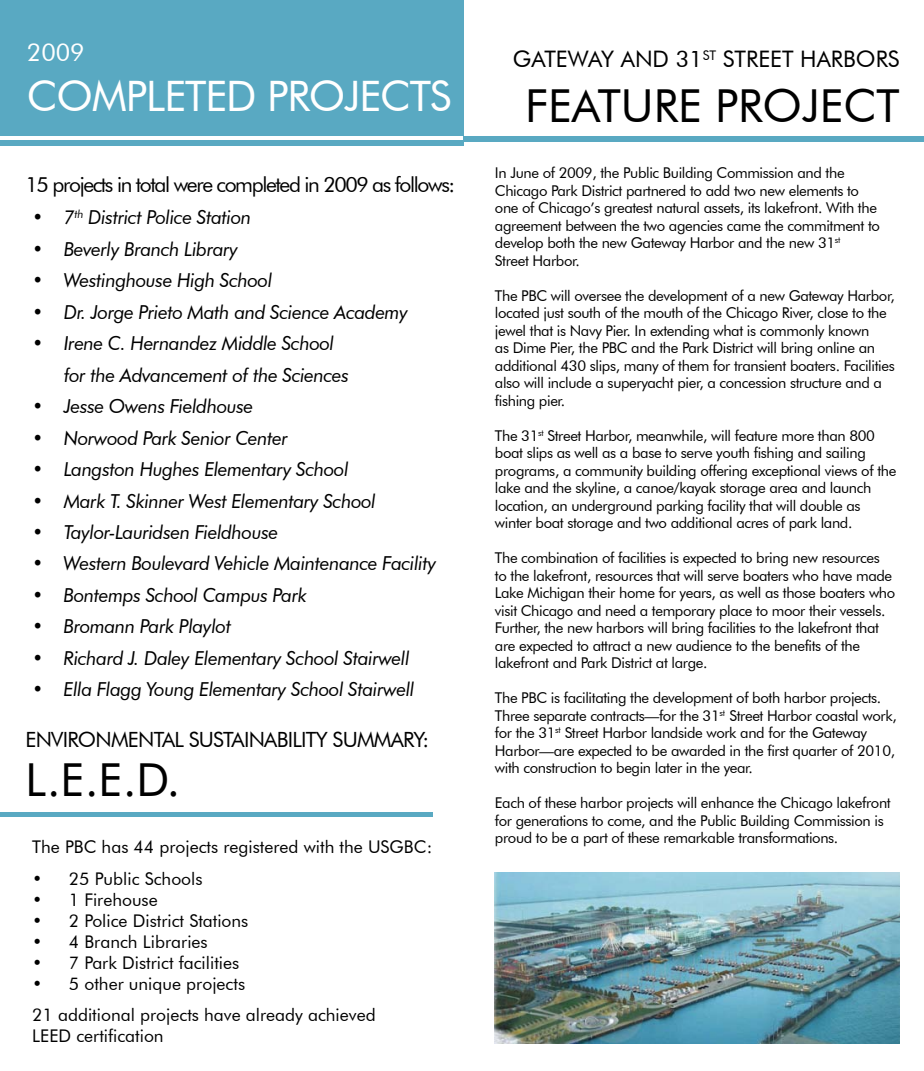
<style>
.page{position:relative;width:924px;height:1071px;background:#fff}
.page>*{position:absolute;margin:0;border:0;box-sizing:border-box;transform-origin:0 0}
.t1{font:45.5px "Futura BT";color:#000}
.t2{font:42px "Futura BT";letter-spacing:-.025em;color:#fff}
.t3{font:24.5px "Futura BT";color:#fff}
.t4{font:22.75px "Futura BT";color:#000}
.t5{font:21px "Futura BT";letter-spacing:-.065em;color:#000}
.t6{font:21px "Futura BT";letter-spacing:-.035em;color:#000}
.t7{font:italic 19.25px/31.5px "Futura BT";letter-spacing:-.025em;color:#000}
.t8{font:17.5px/31.5px "Futura BT";color:#000}
.t9{font:14.88px/17.5px "Futura BT";letter-spacing:-.025em;color:#000}
</style>
<div class="page">
<div style="left:0;top:0;width:464px;height:146px;background:#59a9c2"></div>
<hr style="left:0;top:812px;width:432px;height:4px;background:#59a9c2">
<hr style="left:0;top:136px;width:466px;height:4px;background:#fff">
<div style="left:464px;top:136px;width:460px;height:6px;background:#59a9c2"></div>
<img style="left:495px;top:872px;width:404px;height:171px">
<h3 class="t3" style="left:27px;top:37px;width:59px">2009</h3>
<h2 class="t2" style="left:27px;top:71px;width:426px">COMPLETED PROJECTS</h2>
<h3 class="t5" style="left:26px;top:172px;width:431px">15 projects in total were completed in 2009 as follows:</h3>
<p class="t7" style="left:32px;top:201px;width:220px">• 7<sup>th</sup> District Police Station</p>
<p class="t7" style="left:32px;top:233px;width:207px">• Beverly Branch Library</p>
<p class="t7" style="left:32px;top:264px;width:242px">• Westinghouse High School</p>
<p class="t7" style="left:32px;top:296px;width:377px">• Dr. Jorge Prieto Math and Science Academy</p>
<p class="t7" style="left:64px;top:327px;width:287px;text-indent:-31px">• Irene C. Hernandez Middle School for the Advancement of the Sciences</p>
<p class="t7" style="left:32px;top:390px;width:223px">• Jesse Owens Fieldhouse</p>
<p class="t7" style="left:32px;top:422px;width:257px">• Norwood Park Senior Center</p>
<p class="t7" style="left:32px;top:453px;width:318px">• Langston Hughes Elementary School</p>
<p class="t7" style="left:32px;top:485px;width:345px">• Mark T. Skinner West Elementary School</p>
<p class="t7" style="left:32px;top:516px;width:248px">• Taylor-Lauridsen Fieldhouse</p>
<p class="t7" style="left:32px;top:548px;width:406px">• Western Boulevard Vehicle Maintenance Facility</p>
<p class="t7" style="left:32px;top:579px;width:276px">• Bontemps School Campus Park</p>
<p class="t7" style="left:32px;top:611px;width:201px">• Bromann Park Playlot</p>
<p class="t7" style="left:32px;top:642px;width:379px">• Richard J. Daley Elementary School Stairwell</p>
<p class="t7" style="left:32px;top:674px;width:384px">• Ella Flagg Young Elementary School Stairwell</p>
<h3 class="t6" style="left:26px;top:727px;width:405px">ENVIRONMENTAL SUSTAINABILITY SUMMARY:</h3>
<h1 class="t1" style="left:26px;top:752px;width:156px">L.E.E.D.</h1>
<p class="t8" style="left:32px;top:831px;width:401px">The PBC has 44 projects registered with the USGBC:</p>
<p class="t8" style="left:32px;top:863px;width:172px">• 25 Public Schools</p>
<p class="t8" style="left:32px;top:884px;width:127px">• 1 Firehouse</p>
<p class="t8" style="left:32px;top:905px;width:218px">• 2 Police District Stations</p>
<p class="t8" style="left:32px;top:926px;width:177px">• 4 Branch Libraries</p>
<p class="t8" style="left:32px;top:947px;width:208px">• 7 Park District facilities</p>
<p class="t8" style="left:32px;top:968px;width:345px">• 5 other unique projects<br>21 additional projects have already achieved</p>
<p class="t8" style="left:32px;top:1020px;width:133px">LEED certification</p>
<h3 class="t4" style="left:513px;top:46px;width:388px">GATEWAY AND 31<sup>ST</sup> STREET HARBORS</h3>
<h1 class="t1" style="left:525px;top:78px;width:376px">FEATURE PROJECT</h1>
<p class="t9" style="left:495px;top:164px;width:387px">In June of 2009, the Public Building Commission and the Chicago Park District partnered to add two new elements to one of Chicago’s greatest natural assets, its lakefront. With the agreement between the two agencies came the commitment to develop both the new Gateway Harbor and the new 31<sup>st<br></sup>Street Harbor.</p>
<p class="t9" style="left:495px;top:286px;width:401px">The PBC will oversee the development of a new Gateway Harbor, located just south of the mouth of the Chicago River, close to the jewel that is Navy Pier. In extending what is commonly known<br>as Dime Pier, the PBC and the Park District will bring online an additional 430 slips, many of them for transient boaters. Facilities also will include a superyacht pier, a concession structure and a fishing pier.</p>
<p class="t9" style="left:495px;top:426px;width:403px">The 31<sup>st</sup> Street Harbor, meanwhile, will feature more than 800 boat slips as well as a base to serve youth fishing and sailing programs, a community building offering exceptional views of the lake and the skyline, a canoe/kayak storage area and launch location, an underground parking facility that will double as winter boat storage and two additional acres of park land.</p>
<p class="t9" style="left:495px;top:549px;width:402px">The combination of facilities is expected to bring new resources to the lakefront, resources that will serve boaters who have made Lake Michigan their home for years, as well as those boaters who visit Chicago and need a temporary place to moor their vessels.<br>Further, the new harbors will bring facilities to the lakefront that are expected to attract a new audience to the benefits of the lakefront and Park District at large.</p>
<p class="t9" style="left:495px;top:689px;width:403px">The PBC is facilitating the development of both harbor projects.<br>Three separate contracts—for the 31<sup>st</sup> Street Harbor coastal work, for the 31<sup>st</sup> Street Harbor landside work and for the Gateway Harbor—are expected to be awarded in the first quarter of 2010, with construction to begin later in the year.</p>
<p class="t9" style="left:495px;top:794px;width:397px">Each of these harbor projects will enhance the Chicago lakefront for generations to come, and the Public Building Commission is proud to be a part of these remarkable transformations.</p>
</div>
